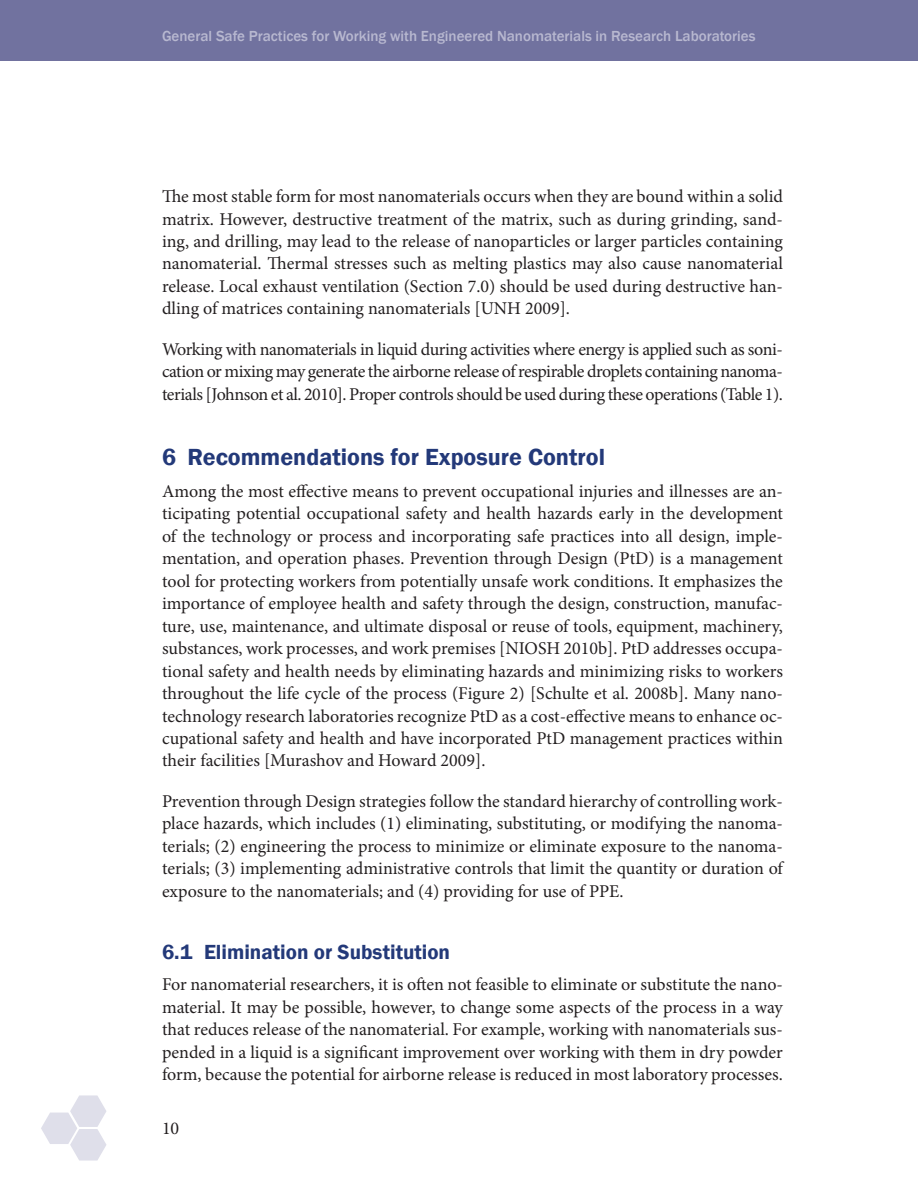
<style>
.page{position:relative;width:918px;height:1188px;background:#fff}
.page>*{position:absolute;margin:0;border:0;box-sizing:border-box;transform-origin:0 0}
.Heading_1{font:600 24px "Franklin Gothic";color:#233979}
.Heading_1_-_Sub_head{font:600 21px "Franklin Gothic";color:#233979}
.Body{font:18px/22.5px "Minion Pro";letter-spacing:-.005em;color:#231f20;text-align:justify}
.t1{font:500 15px "Franklin Gothic";color:#b8b8d0}
</style>
<div class="page">
<div style="left:0;top:0;width:918px;height:61px;background:#71729f"></div>
<svg style="left:41px;top:1095px;width:66px;height:66px"></svg>
<p class="t1" style="left:162px;top:27px;width:595px">General Safe Practices for Working with Engineered Nanomaterials in Research Laboratories</p>
<p class="Body" style="left:162px;top:185px;width:623px">The most stable form for most nanomaterials occurs when they are bound within a solid matrix. However, destructive treatment of the matrix, such as during grinding, sand&shy;ing, and drilling, may lead to the release of nanoparticles or larger particles containing nanomaterial. Thermal stresses such as melting plastics may also cause nanomaterial release. Local exhaust ventilation (Section 7.0) should be used during destructive han&shy;dling of matrices containing nanomaterials [UNH 2009].</p>
<p class="Body" style="left:162px;top:338px;width:623px">Working with nanomaterials in liquid during activities where energy is applied such as soni&shy;cation or mixing may generate the airborne release of respirable droplets containing nanoma&shy;terials [Johnson et al. 2010]. Proper controls should be used during these operations (Table 1).</p>
<h1 class="Heading_1" style="left:162px;top:443px;width:445px">6 Recommendations for Exposure Control</h1>
<p class="Body" style="left:162px;top:480px;width:623px">Among the most effective means to prevent occupational injuries and illnesses are an&shy;ticipating potential occupational safety and health hazards early in the development of the technology or process and incorporating safe practices into all design, imple&shy;mentation, and operation phases. Prevention through Design (PtD) is a management tool for protecting workers from potentially unsafe work conditions. It emphasizes the importance of employee health and safety through the design, construction, manufac&shy;ture, use, maintenance, and ultimate disposal or reuse of tools, equipment, machinery, substances, work processes, and work premises [NIOSH 2010b]. PtD addresses occupa&shy;tional safety and health needs by eliminating hazards and minimizing risks to workers throughout the life cycle of the process (Figure 2) [Schulte et al. 2008b]. Many nano&shy;technology research laboratories recognize PtD as a cost-effective means to enhance oc&shy;cupational safety and health and have incorporated PtD management practices within their facilities [Murashov and Howard 2009].</p>
<p class="Body" style="left:162px;top:790px;width:623px">Prevention through Design strategies follow the standard hierarchy of controlling work&shy;place hazards, which includes (1) eliminating, substituting, or modifying the nanoma&shy;terials; (2) engineering the process to minimize or eliminate exposure to the nanoma&shy;terials; (3) implementing administrative controls that limit the quantity or duration of exposure to the nanomaterials; and (4) providing for use of PPE.</p>
<h1 class="Heading_1_-_Sub_head" style="left:162px;top:939px;width:290px">6.1 Elimination or Substitution</h1>
<p class="Body" style="left:162px;top:973px;width:622px">For nanomaterial researchers, it is often not feasible to eliminate or substitute the nano&shy;material. It may be possible, however, to change some aspects of the process in a way that reduces release of the nanomaterial. For example, working with nanomaterials sus&shy;pended in a liquid is a significant improvement over working with them in dry powder form, because the potential for airborne release is reduced in most laboratory processes.</p>
<p class="Body" style="left:162px;top:1117px;width:19px">10</p>
</div>
